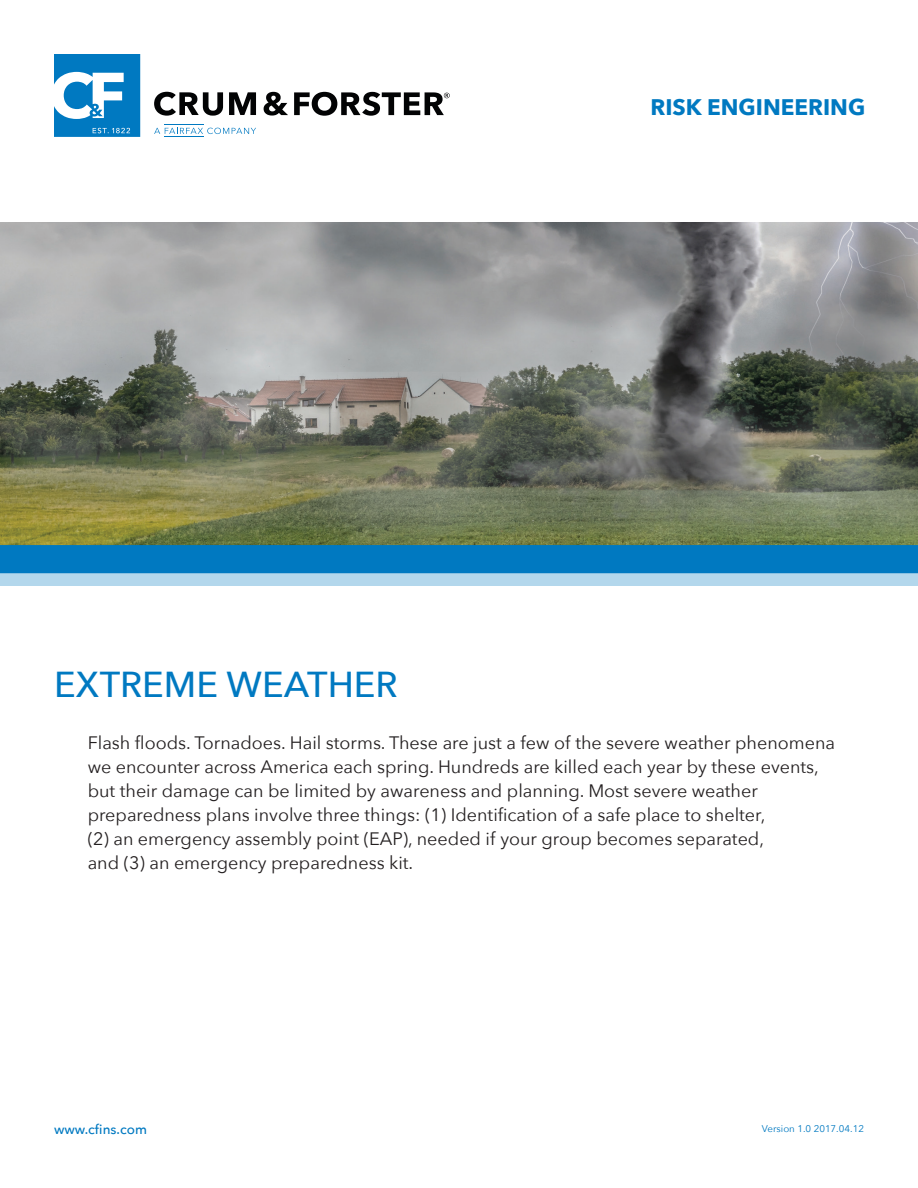
<style>
.page{position:relative;width:918px;height:1188px;background:#fff}
.page>*{position:absolute;margin:0;border:0;box-sizing:border-box;transform-origin:0 0}
.Contact_info{font:500 36px "Avenir Next";color:#0079c1}
.Contact_info-2{font:700 22.5px "Avenir Next";color:#0079c1}
.Contact_info-3{font:18px/24px "Avenir Next";color:#231f20}
.t1{font:500 13.5px "Avenir Next";color:#0079c1}
.Legal_Disclaimer{font:9.75px "Avenir Next";color:#0079c1}
</style>
<div class="page">
<div style="left:0;top:573px;width:918px;height:13px;background:#b3d7ec"></div>
<svg style="left:154px;top:92px;width:69px;height:24px"></svg>
<svg style="left:229px;top:92px;width:27px;height:23px"></svg>
<svg style="left:264px;top:92px;width:24px;height:24px"></svg>
<svg style="left:154px;top:128px;width:102px;height:6px"></svg>
<hr style="left:164px;top:124px;width:39px;height:1px;background:#0079c1">
<hr style="left:164px;top:136px;width:39px;height:1px;background:#0079c1">
<svg style="left:54px;top:54px;width:86px;height:83px"></svg>
<svg style="left:294px;top:92px;width:156px;height:24px"></svg>
<img style="left:0;top:222px;width:918px;height:323px">
<div style="left:0;top:545px;width:918px;height:28px;background:#0079c1"></div>
<p class="Contact_info-2" style="left:650px;top:88px;width:216px">RISK ENGINEERING</p>
<p class="Contact_info" style="left:54px;top:654px;width:345px">EXTREME WEATHER</p>
<p class="Contact_info-3" style="left:88px;top:730px;width:749px">Flash floods. Tornadoes. Hail storms. These are just a few of the severe weather phenomena we encounter across America each spring. Hundreds are killed each year by these events, but their damage can be limited by awareness and planning. Most severe weather preparedness plans involve three things: (1) Identification of a safe place to shelter,<br>(2) an emergency assembly point (EAP), needed if your group becomes separated,<br>and (3) an emergency preparedness kit.</p>
<p class="t1" style="left:54px;top:1117px;width:94px">www.cfins.com</p>
<p class="Legal_Disclaimer" style="left:762px;top:1120px;width:104px">Version 1.0 2017.04.12</p>
</div>
